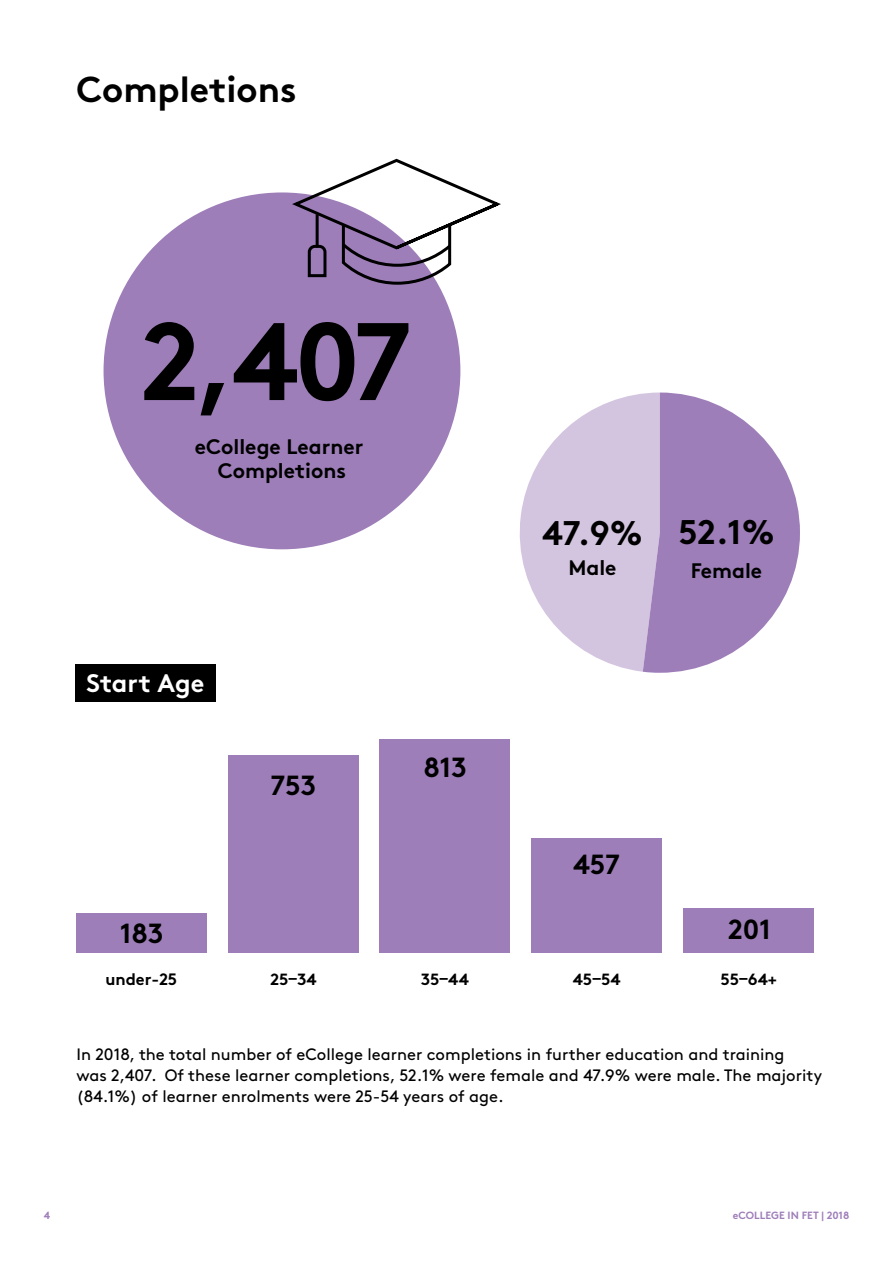
<style>
.page{position:relative;width:893px;height:1263px;background:#fff}
.page>*{position:absolute;margin:0;border:0;box-sizing:border-box;transform-origin:0 0}
.t1{font:700 109.95px "Brown";color:#000}
.t2{font:700 36px "Brown";color:#000}
.t3{font:700 34.2px "Brown";color:#000}
.t4{font:700 27.6px "Brown";letter-spacing:-.005em;color:#000}
.t5{font:700 25.35px "Brown";letter-spacing:-.005em;color:#fff}
.t6{font:700 21px/24px "Brown";color:#000;text-align:center}
.t7{font:16.5px/21px "Brown";color:#000}
.t8{font:700 16.5px "Brown";color:#000}
.t9{font:700 16.2px "Brown";letter-spacing:-.005em;color:#000}
.t10{font:700 10.5px "Brown";color:#9e7eb9}
</style>
<div class="page">
<div style="left:379px;top:739px;width:131px;height:214px;background:#9e7eb9"></div>
<svg style="left:520px;top:392px;width:280px;height:281px"></svg>
<div style="left:104px;top:192px;width:356px;height:357px;background:#9e7eb9;border-radius:50%"></div>
<div style="left:75px;top:664px;width:141px;height:38px;background:#000"></div>
<svg style="left:288px;top:158px;width:213px;height:128px"></svg>
<div style="left:76px;top:913px;width:131px;height:40px;background:#9e7eb9"></div>
<div style="left:531px;top:838px;width:131px;height:115px;background:#9e7eb9"></div>
<div style="left:683px;top:908px;width:131px;height:45px;background:#9e7eb9"></div>
<div style="left:228px;top:755px;width:131px;height:198px;background:#9e7eb9"></div>
<h2 class="t2" style="left:77px;top:60px;width:222px">Completions</h2>
<h1 class="t1" style="left:140px;top:272px;width:273px">2,407</h1>
<p class="t6" style="left:195px;top:432px;width:170px">eCollege Learner<br>Completions</p>
<h3 class="t5" style="left:87px;top:662px;width:119px">Start Age</h3>
<h3 class="t4" style="left:120px;top:911px;width:45px">183</h3>
<h3 class="t4" style="left:271px;top:762px;width:47px">753</h3>
<h3 class="t4" style="left:423px;top:745px;width:45px">813</h3>
<h3 class="t3" style="left:542px;top:505px;width:234px">47.9% 52.1%</h3>
<p class="t6" style="left:568px;top:553px;width:50px">Male</p>
<p class="t6" style="left:691px;top:556px;width:73px">Female</p>
<h3 class="t4" style="left:573px;top:842px;width:49px">457</h3>
<h3 class="t4" style="left:728px;top:907px;width:45px">201</h3>
<p class="t8" style="left:106px;top:966px;width:73px">under-25</p>
<p class="t9" style="left:270px;top:966px;width:48px">25–34</p>
<p class="t9" style="left:421px;top:966px;width:50px">35–44</p>
<p class="t9" style="left:573px;top:966px;width:49px">45–54</p>
<p class="t9" style="left:720px;top:966px;width:58px">55–64+</p>
<p class="t7" style="left:77px;top:1042px;width:747px">In 2018, the total number of eCollege learner completions in further education and training<br>was 2,407. Of these learner completions, 52.1% were female and 47.9% were male. The majority (84.1%) of learner enrolments were 25-54 years of age.</p>
<p class="t10" style="left:44px;top:1207px;width:8px">4</p>
<p class="t10" style="left:733px;top:1207px;width:118px">eCOLLEGE IN FET | 2018</p>
</div>
